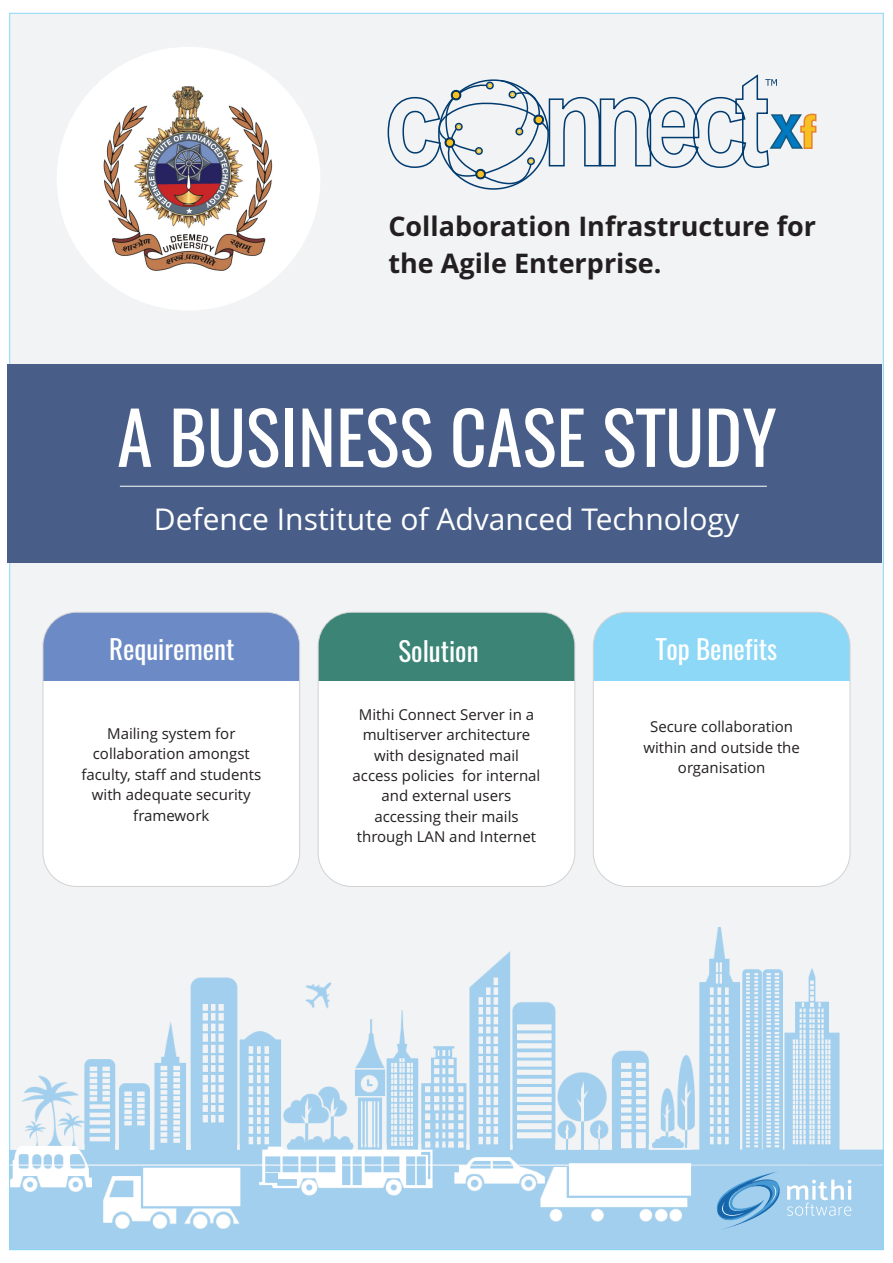
<style>
.page{position:relative;width:893px;height:1263px;background:#fff}
.page>*{position:absolute;margin:0;border:0;box-sizing:border-box;transform-origin:0 0}
.t1{font:72px "Oswald";color:#fff}
.t2{font:30px "Open Sans";color:#fff}
.t3{font:700 27px/36.8px "Open Sans";color:#231f20}
.t4{font:27px "Oswald";color:#fff}
.t5{font:15px/20.4px "Open Sans";color:#231f20;text-align:center}
</style>
<div class="page">
<div style="left:10px;top:13px;width:873px;height:1237px;background:#f2f3f4"></div>
<img style="left:11px;top:927px;width:871px;height:321px">
<svg style="left:387px;top:74px;width:430px;height:116px"></svg>
<div style="left:43px;top:612px;width:257px;height:274px;background:#fff;border-radius:34px"></div>
<div style="left:43px;top:612px;width:257px;height:69px;background:#6c8bc6"></div>
<div style="left:43px;top:612px;width:257px;height:275px;border:1px solid #d1d2d4;border-radius:34px"></div>
<div style="left:318px;top:612px;width:257px;height:274px;background:#fff;border-radius:34px"></div>
<div style="left:318px;top:612px;width:257px;height:69px;background:#3b8476"></div>
<div style="left:318px;top:612px;width:257px;height:275px;border:1px solid #d1d2d4;border-radius:34px"></div>
<div style="left:593px;top:612px;width:257px;height:274px;background:#fff;border-radius:34px"></div>
<div style="left:593px;top:612px;width:257px;height:69px;background:#8dd7f7"></div>
<div style="left:593px;top:612px;width:257px;height:275px;border:1px solid #d1d2d4;border-radius:34px"></div>
<div style="left:8px;top:365px;width:874px;height:198px;background:#485e88"></div>
<hr style="left:120px;top:486px;width:647px;height:1px;background:#fff">
<svg style="left:705px;top:1171px;width:146px;height:60px"></svg>
<div style="left:57px;top:47px;width:263px;height:263px;background:#fff;border-radius:50%"></div>
<img style="left:99px;top:81px;width:179px;height:197px">
<h3 class="t3" style="left:388px;top:211px;width:429px">Collaboration Infrastructure for the Agile Enterprise.</h3>
<h1 class="t1" style="left:117px;top:388px;width:661px">A BUSINESS CASE STUDY</h1>
<h2 class="t2" style="left:154px;top:507px;width:587px">Defence Institute of Advanced Technology</h2>
<h3 class="t4" style="left:109px;top:630px;width:127px">Requirement</h3>
<h3 class="t4" style="left:398px;top:633px;width:82px">Solution</h3>
<h3 class="t4" style="left:656px;top:630px;width:123px">Top Benefits</h3>
<p class="t5" style="left:81px;top:725px;width:181px">Mailing system for collaboration amongst faculty, staff and students with adequate security framework</p>
<p class="t5" style="left:353px;top:705px;width:189px">Mithi Connect Server in a multiserver architecture with designated mail access policies for internal and external users accessing their mails through LAN and Internet</p>
<p class="t5" style="left:643px;top:718px;width:158px">Secure collaboration within and outside the organisation</p>
</div>
